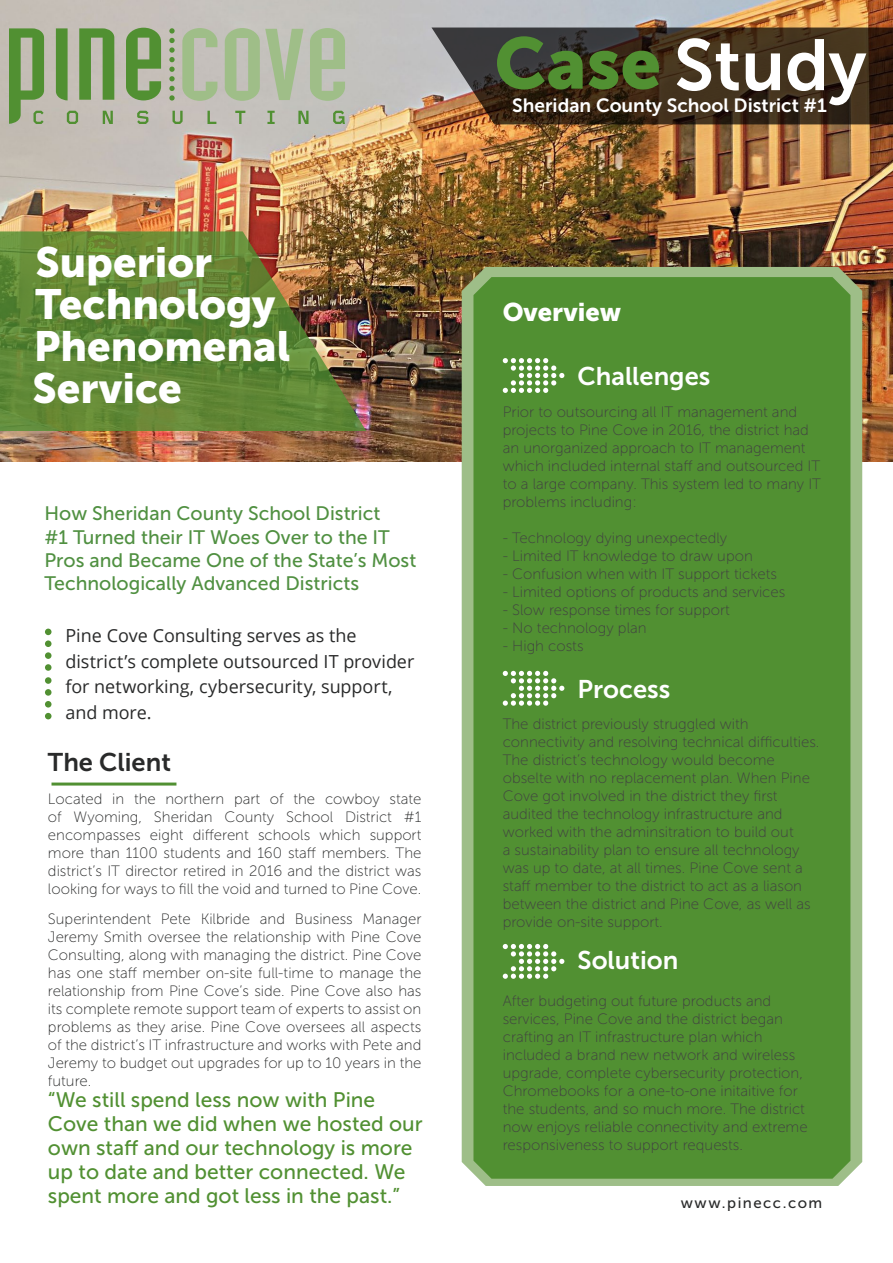
<style>
.page{position:relative;width:893px;height:1263px;background:#fff}
.page>*{position:absolute;margin:0;border:0;box-sizing:border-box;transform-origin:0 0}
.t1{font:72px "Museo Sans 700";color:#fff}
.t2{font:42px/42px "Museo Sans 900";color:#fff}
.t3{font:25.5px "Museo Sans 700";color:#fff}
.t4{font:25.5px "Museo Sans 700";color:#292a2a}
.t5{font:25.5px "Museo Sans 900";color:#fff}
.t6{font:21px/24px "Museo Sans 500";color:#519032}
.t7{font:19.5px/23.4px "Museo Sans 500";color:#509041}
.t8{font:19.2px "Museo Sans 700";color:#fff}
.t9{font:18px/25.5px "Open Sans";color:#292a2a}
.t10{font:15px/18px "Museo Sans 100";color:#414042}
.t11{font:15px/18px "Museo Sans 100";color:#292a2a;text-align:justify}
.t12{font:15px "Museo Sans 500";letter-spacing:.1em;color:#292a2a}
.s1{font-family:"Museo Sans 900";color:#519032}
</style>
<div class="page">
<div style="left:45px;top:664px;width:7px;height:7px;background:#519032;border-radius:50%"></div>
<div style="left:45px;top:652px;width:7px;height:7px;background:#519032;border-radius:50%"></div>
<div style="left:45px;top:640px;width:7px;height:7px;background:#519032;border-radius:50%"></div>
<div style="left:45px;top:629px;width:7px;height:6px;background:#519032;border-radius:50%"></div>
<div style="left:45px;top:713px;width:7px;height:6px;background:#519032;border-radius:50%"></div>
<div style="left:45px;top:701px;width:7px;height:6px;background:#519032;border-radius:50%"></div>
<div style="left:45px;top:689px;width:7px;height:7px;background:#519032;border-radius:50%"></div>
<div style="left:45px;top:677px;width:7px;height:7px;background:#519032;border-radius:50%"></div>
<img style="left:0;top:0;width:893px;height:461px">
<svg style="left:56px;top:28px;width:12px;height:72px"></svg>
<svg style="left:79px;top:28px;width:35px;height:72px;background:#759e5c"></svg>
<svg style="left:126px;top:28px;width:35px;height:72px;background:#789f5f"></svg>
<svg style="left:182px;top:28px;width:35px;height:73px;background:#b1bea0"></svg>
<svg style="left:225px;top:28px;width:78px;height:73px;background:#afbf9f"></svg>
<svg style="left:310px;top:28px;width:35px;height:73px;background:#abbf9a"></svg>
<svg style="left:169px;top:28px;width:6px;height:73px"></svg>
<svg style="left:9px;top:28px;width:35px;height:96px;background:#7a9f60"></svg>
<svg style="left:67px;top:111px;width:11px;height:13px"></svg>
<svg style="left:103px;top:111px;width:10px;height:13px"></svg>
<svg style="left:137px;top:111px;width:11px;height:13px"></svg>
<svg style="left:172px;top:111px;width:11px;height:13px"></svg>
<svg style="left:207px;top:111px;width:9px;height:13px"></svg>
<svg style="left:235px;top:111px;width:10px;height:13px"></svg>
<svg style="left:267px;top:111px;width:8px;height:13px"></svg>
<svg style="left:298px;top:111px;width:10px;height:13px"></svg>
<svg style="left:333px;top:111px;width:12px;height:13px"></svg>
<svg style="left:462px;top:267px;width:400px;height:919px;background:#9ebc87"></svg>
<div style="left:473px;top:277px;width:377px;height:902px;background:#519032"></div>
<svg style="left:431px;top:28px;width:462px;height:96px;background:#433325"></svg>
<img style="left:0;top:231px;width:372px;height:200px">
<svg style="left:503px;top:671px;width:61px;height:35px"></svg>
<svg style="left:503px;top:358px;width:61px;height:35px"></svg>
<svg style="left:503px;top:944px;width:61px;height:35px"></svg>
<hr style="left:52px;top:782px;width:124px;height:3px;background:#519032">
<h2 class="t2" style="left:32px;top:241px;width:259px">Superior<br>Technology<br>Phenomenal<br>Service</h2>
<h3 class="t7" style="left:44px;top:502px;width:373px">How Sheridan County School District<br>#1 Turned their IT Woes Over to the IT Pros and Became One of the State’s Most Technologically Advanced Districts</h3>
<p class="t9" style="left:65px;top:623px;width:350px">Pine Cove Consulting serves as the district’s complete outsourced IT provider for networking, cybersecurity, support, and more.</p>
<h3 class="t4" style="left:48px;top:748px;width:125px">The Client</h3>
<p class="t11" style="left:48px;top:790px;width:375px">Located in the northern part of the cowboy state of Wyoming, Sheridan County School District #1 encompasses eight different schools which support more than 1100 students and 160 staff members. The district’s IT director retired in 2016 and the district was looking for ways to fill the void and turned to Pine Cove.</p>
<p class="t11" style="left:48px;top:910px;width:375px">Superintendent Pete Kilbride and Business Manager Jeremy Smith oversee the relationship with Pine Cove Consulting, along with managing the district. Pine Cove has one staff member on-site full-time to manage the relationship from Pine Cove’s side. Pine Cove also has its complete remote support team of experts to assist on problems as they arise. Pine Cove oversees all aspects of the district’s IT infrastructure and works with Pete and Jeremy to budget out upgrades for up to 10 years in the future.</p>
<h3 class="t6" style="left:48px;top:1088px;width:376px">“We still spend less now with Pine Cove than we did when we hosted our own staff and our technology is more up to date and better connected. We spent more and got less in the past.”</h3>
<h1 class="t1" style="left:494px;top:25px;width:374px"><span class="s1">Case</span> Study</h1>
<p class="t8" style="left:512px;top:95px;width:316px">Sheridan County School District #1</p>
<h3 class="t5" style="left:503px;top:298px;width:120px">Overview</h3>
<h3 class="t3" style="left:578px;top:362px;width:134px">Challenges</h3>
<p class="t10" style="left:503px;top:403px;width:320px">Prior to outsourcing all IT management and projects to Pine Cove in 2016, the district had an unorganized approach to IT management which included internal staff and outsourced IT to a large company. This system led to many IT problems including:</p>
<p class="t10" style="left:503px;top:529px;width:226px">- Technology dying unexpectedly</p>
<p class="t10" style="left:503px;top:547px;width:252px">- Limited IT knowledge to draw upon</p>
<p class="t10" style="left:503px;top:565px;width:276px">- Confusion when with IT support tickets</p>
<p class="t10" style="left:503px;top:583px;width:284px">- Limited options of products and services</p>
<p class="t10" style="left:503px;top:601px;width:229px">- Slow response times for support</p>
<p class="t10" style="left:503px;top:619px;width:145px">- No technology plan</p>
<p class="t10" style="left:503px;top:637px;width:82px">- High costs</p>
<h3 class="t3" style="left:578px;top:675px;width:94px">Process</h3>
<p class="t10" style="left:503px;top:715px;width:318px">The district previously struggled with connectivity and resolving technical difficulties.<br>The district’s technology would become obselte with no replacement plan. When Pine Cove got involved in the district they first audited the technology infrastructure and worked with the adminsitration to build out<br>a sustainability plan to ensure all technology was up to date, at all times. Pine Cove sent a staff member to the district to act as a liason between the district and Pine Cove, as well as provide on-site support.</p>
<h3 class="t3" style="left:578px;top:946px;width:102px">Solution</h3>
<p class="t10" style="left:503px;top:992px;width:306px">After budgeting out future products and services, Pine Cove and the district began crafting an IT infrastructure plan which included a brand new network and wireless upgrade, complete cybersecurity protection, Chromebooks for a one-to-one initaitive for the students, and so much more. The district now enjoys reliable connectivity and extreme responsiveness to support requests.</p>
<p class="t12" style="left:681px;top:1194px;width:143px">www.pinecc.com</p>
</div>
